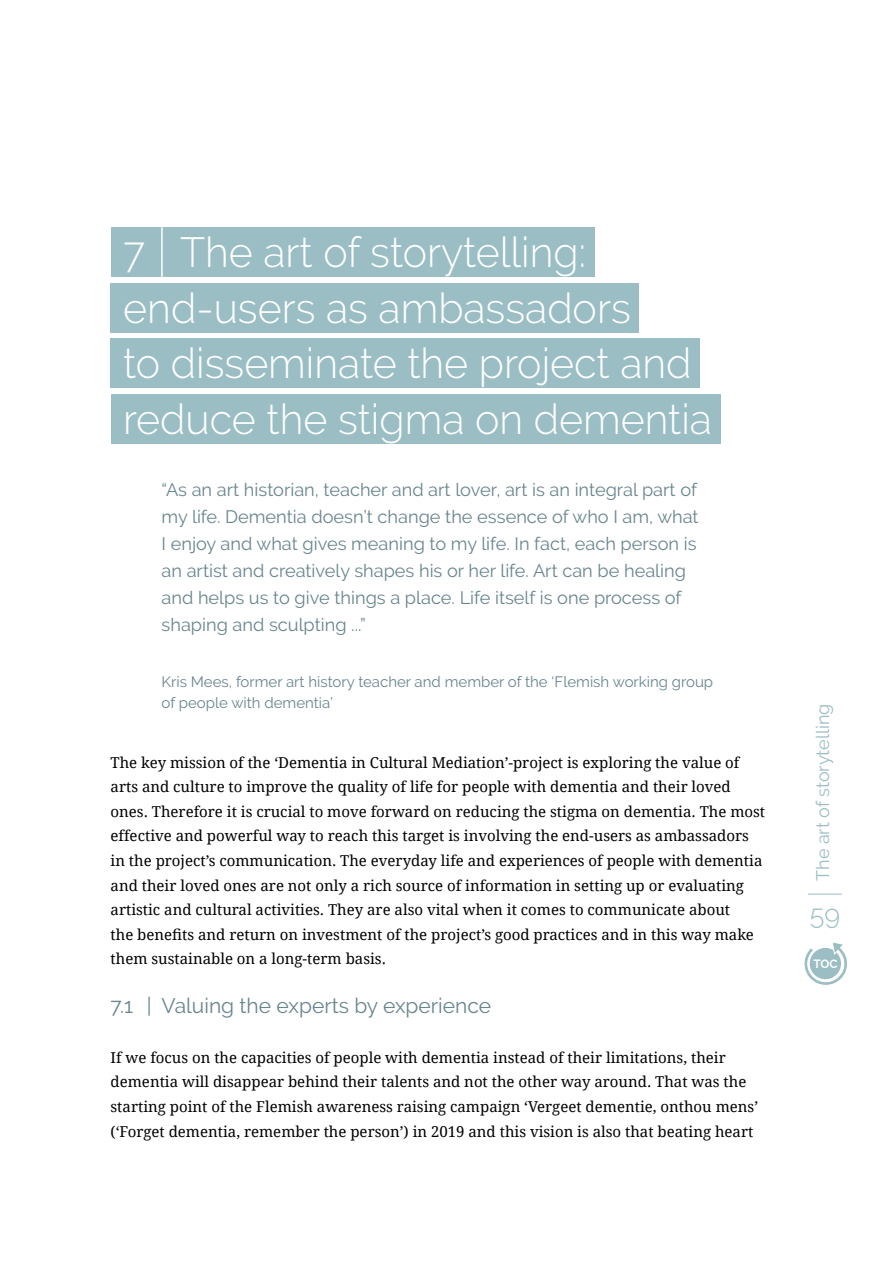
<style>
.page{position:relative;width:893px;height:1263px;background:#fff}
.page>*{position:absolute;margin:0;border:0;box-sizing:border-box;transform-origin:0 0}
.t1{font:300 42px/55.5px "Raleway";color:#fff}
.t2{font:300 27px "Raleway";color:#9abec4}
.t3{font:21px "Raleway";color:#69858e}
.t4{font:18px/27px "Raleway";color:#69858e}
.t5{font:18px "Raleway";color:#9abec4}
.t6{font:15px/24.6px "Droid Serif";color:#000}
.t7{font:15px/21px "Raleway";color:#69858e}
.t8{font:700 11.85px "Raleway";color:#fff}
</style>
<div class="page">
<svg style="left:804px;top:942px;width:43px;height:43px"></svg>
<hr style="left:808px;top:894px;width:34px;height:1px;background:#9abec4">
<div style="left:111px;top:228px;width:483px;height:49px;background:#9abec4"></div>
<div style="left:111px;top:283px;width:528px;height:49px;background:#9abec4"></div>
<div style="left:111px;top:339px;width:589px;height:49px;background:#9abec4"></div>
<div style="left:111px;top:394px;width:609px;height:49px;background:#9abec4"></div>
<hr style="left:161px;top:227px;width:2px;height:51px;background:#fff">
<h1 class="t1" style="left:123px;top:224px;width:590px">7 The art of storytelling: end-users as ambassadors<br>to disseminate the project and reduce the stigma on dementia</h1>
<p class="t4" style="left:162px;top:476px;width:539px">“As an art historian, teacher and art lover, art is an integral part of my life. Dementia doesn’t change the essence of who I am, what I enjoy and what gives meaning to my life. In fact, each person is an artist and creatively shapes his or her life. Art can be healing and helps us to give things a place. Life itself is one process of shaping and sculpting ...”</p>
<p class="t7" style="left:162px;top:671px;width:553px">Kris Mees, former art history teacher and member of the ‘Flemish working group of people with dementia’</p>
<p class="t6" style="left:111px;top:749px;width:656px">The key mission of the ‘Dementia in Cultural Mediation’-project is exploring the value of arts and culture to improve the quality of life for people with dementia and their loved ones. Therefore it is crucial to move forward on reducing the stigma on dementia. The most effective and powerful way to reach this target is involving the end-users as ambassadors in the project’s communication. The everyday life and experiences of people with dementia and their loved ones are not only a rich source of information in setting up or evaluating artistic and cultural activities. They are also vital when it comes to communicate about<br>the benefits and return on investment of the project’s good practices and in this way make them sustainable on a long-term basis.</p>
<h3 class="t3" style="left:111px;top:993px;width:382px">7.1 | Valuing the experts by experience</h3>
<p class="t6" style="left:111px;top:1045px;width:649px">If we focus on the capacities of people with dementia instead of their limitations, their dementia will disappear behind their talents and not the other way around. That was the starting point of the Flemish awareness raising campaign ‘Vergeet dementie, onthou mens’ (‘Forget dementia, remember the person’) in 2019 and this vision is also that beating heart</p>
<p class="t5" style="left:812px;top:881px;width:179px;rotate:-90deg">The art of storytelling</p>
<h2 class="t2" style="left:810px;top:898px;width:32px">59</h2>
<p class="t8" style="left:813px;top:957px;width:26px">TOC</p>
</div>
